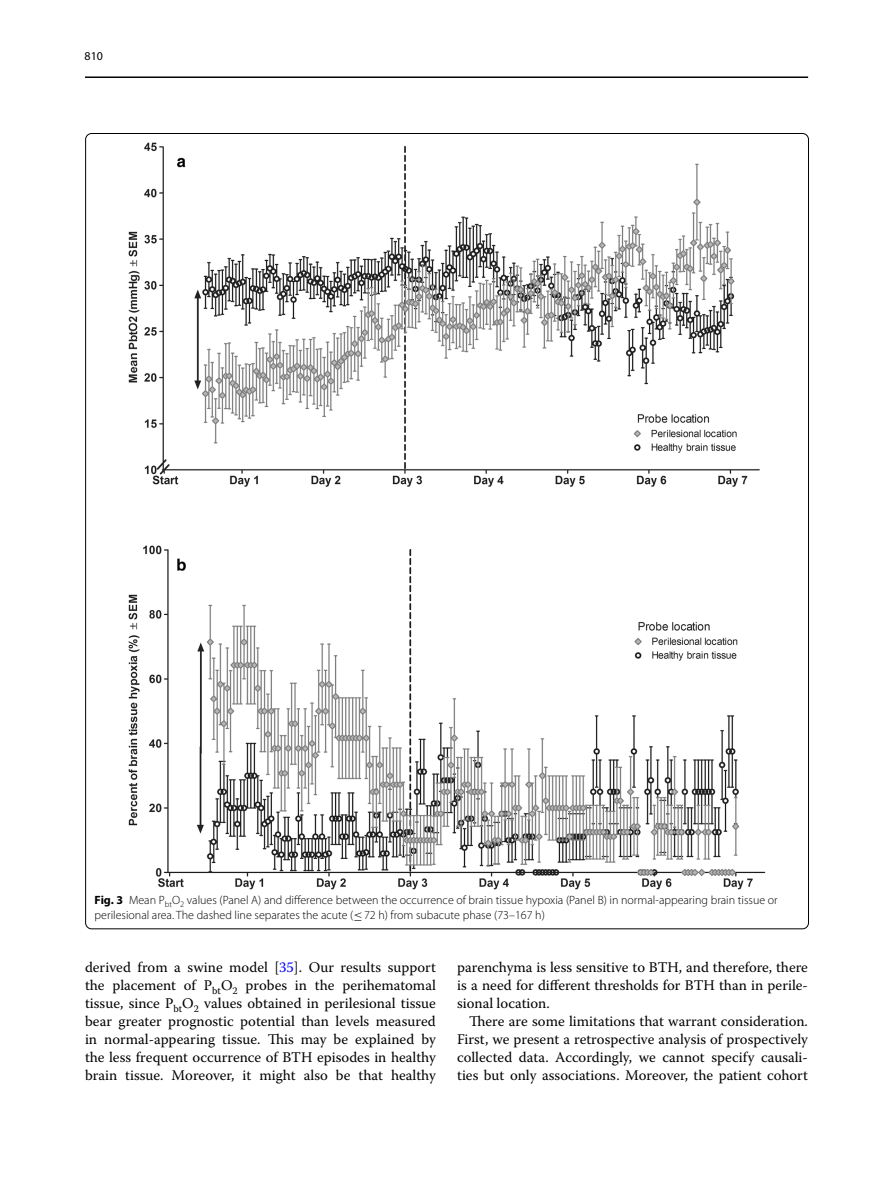
<style>
.page{position:relative;width:893px;height:1187px;background:#fff}
.page>*{position:absolute;margin:0;border:0;box-sizing:border-box;transform-origin:0 0}
.t1{font:14.7px/18px "Warnock Pro";color:#000;text-align:justify}
.t2{font:300 12px/15px "Myriad Pro";color:#000}
.t3{font:12px "Myriad Pro";color:#000}
.s1{font-weight:700}
.s2{font-family:"MTSY";font-weight:400}
.s3{color:#00f}
</style>
<div class="page">
<hr style="left:85px;top:76px;width:723px;height:2px;background:#000">
<img style="left:128px;top:142px;width:638px;height:747px">
<p class="t3" style="left:85px;top:48px;width:20px">810</p>
<p class="t2" style="left:95px;top:892px;width:685px"><span class="s1">Fig. 3</span> Mean P<sub>bt</sub>O<sub>2</sub> values (Panel A) and difference between the occurrence of brain tissue hypoxia (Panel B) in normal-appearing brain tissue or perilesional area. The dashed line separates the acute (<span class="s2">≤</span>72 h) from subacute phase (73–167 h)</p>
<p class="t1" style="left:85px;top:958px;width:352px">derived from a swine model [<span class="s3">35</span>]. Our results support the placement of P<sub>bt</sub>O<sub>2</sub> probes in the perihematomal tissue, since P<sub>bt</sub>O<sub>2</sub> values obtained in perilesional tissue bear greater prognostic potential than levels measured in normal-appearing tissue. This may be explained by the less frequent occurrence of BTH episodes in healthy brain tissue. Moreover, it might also be that healthy</p>
<p class="t1" style="left:457px;top:958px;width:352px">parenchyma is less sensitive to BTH, and therefore, there is a need for different thresholds for BTH than in perile&shy;sional location.</p>
<p class="t1" style="left:457px;top:1012px;width:352px;text-indent:12px">There are some limitations that warrant consideration.<br>First, we present a retrospective analysis of prospectively collected data. Accordingly, we cannot specify causali&shy;ties but only associations. Moreover, the patient cohort</p>
</div>
